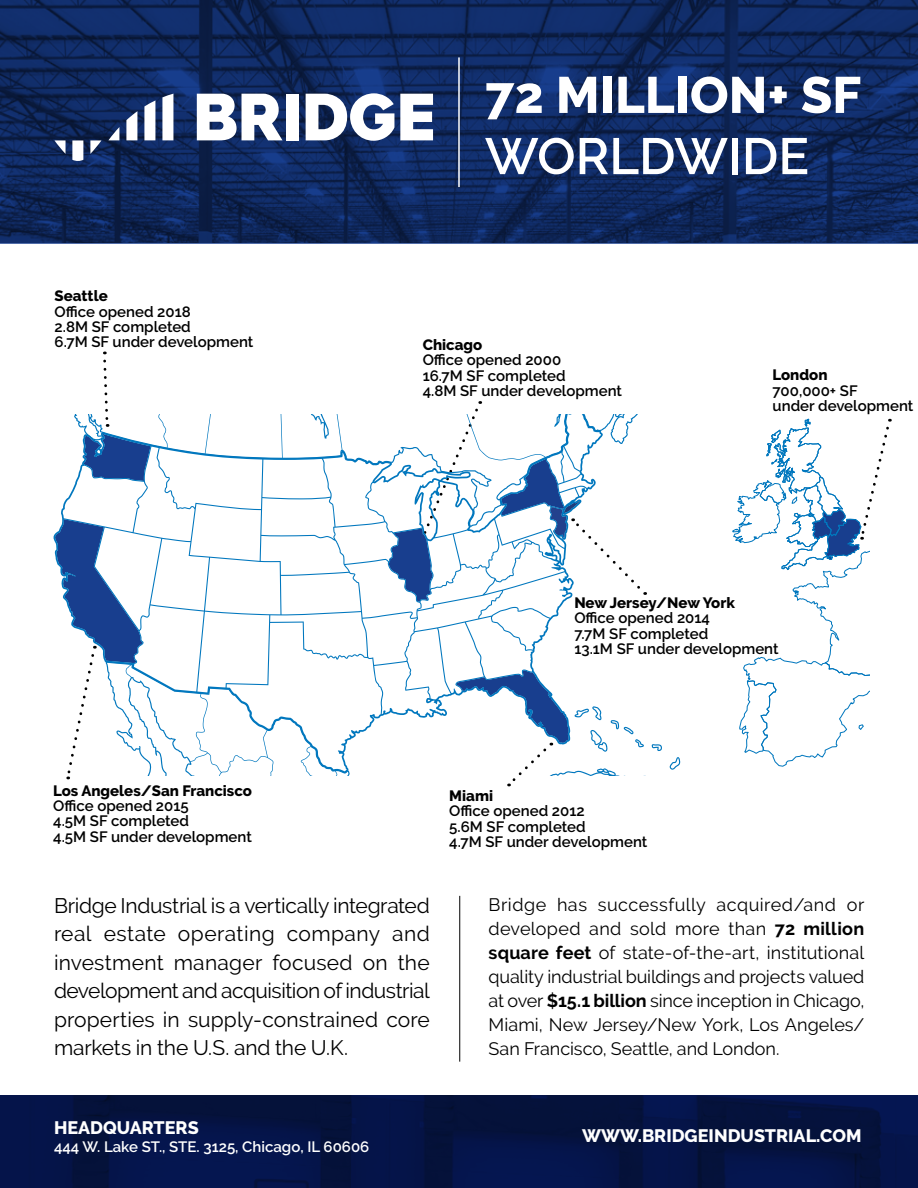
<style>
.page{position:relative;width:918px;height:1188px;background:#fff}
.page>*{position:absolute;margin:0;border:0;box-sizing:border-box;transform-origin:0 0}
.t1{font:800 51px "Raleway";color:#fff}
.t2{font:600 51px "Raleway";color:#fff}
.t3{font:21px/28.5px "Raleway";letter-spacing:.005em;color:#000;text-align:justify}
.t4{font:18px/24px "Raleway";color:#000;text-align:justify}
.t5{font:800 18px "Raleway";color:#fff}
.t6{font:600 15px/15.3px "Raleway";color:#000}
.t7{font:800 15px "Raleway";color:#000}
.t8{font:600 15px "Raleway";color:#fff}
.s1{font-weight:700}
</style>
<div class="page">
<img style="left:0;top:0;width:918px;height:243px">
<hr style="left:459px;top:896px;width:1px;height:166px;background:#000">
<hr style="left:458px;top:57px;width:2px;height:130px;background:#fff">
<svg style="left:55px;top:140px;width:11px;height:14px"></svg>
<svg style="left:90px;top:140px;width:11px;height:14px"></svg>
<svg style="left:108px;top:127px;width:11px;height:13px"></svg>
<svg style="left:126px;top:111px;width:11px;height:29px"></svg>
<svg style="left:144px;top:100px;width:11px;height:40px"></svg>
<svg style="left:162px;top:94px;width:11px;height:46px"></svg>
<svg style="left:72px;top:140px;width:11px;height:21px"></svg>
<div style="left:286px;top:94px;width:13px;height:46px;background:#fff"></div>
<svg style="left:400px;top:94px;width:33px;height:46px"></svg>
<svg style="left:197px;top:94px;width:86px;height:46px"></svg>
<svg style="left:306px;top:93px;width:88px;height:48px"></svg>
<svg style="left:103px;top:352px;width:5px;height:60px"></svg>
<img style="left:0;top:1095px;width:918px;height:93px">
<svg style="left:507px;top:720px;width:173px;height:66px"></svg>
<svg style="left:53px;top:415px;width:550px;height:358px"></svg>
<svg style="left:732px;top:418px;width:159px;height:349px"></svg>
<p class="t7" style="left:55px;top:287px;width:55px">Seattle</p>
<p class="t6" style="left:55px;top:304px;width:200px">Office opened 2018<br>2.8M SF completed<br>6.7M SF under development</p>
<p class="t7" style="left:53px;top:782px;width:200px">Los Angeles/San Francisco</p>
<p class="t6" style="left:53px;top:798px;width:200px">Office opened 2015<br>4.5M SF completed<br>4.5M SF under development</p>
<h1 class="t1" style="left:485px;top:66px;width:378px">72 MILLION+ SF</h1>
<h1 class="t2" style="left:485px;top:127px;width:326px">WORLDWIDE</h1>
<p class="t7" style="left:423px;top:336px;width:61px">Chicago</p>
<p class="t6" style="left:423px;top:352px;width:201px">Office opened 2000<br>16.7M SF completed<br>4.8M SF under development</p>
<p class="t7" style="left:773px;top:366px;width:56px">London</p>
<p class="t6" style="left:773px;top:383px;width:142px">700,000+ SF<br>under development</p>
<p class="t7" style="left:574px;top:594px;width:162px">New Jersey/New York</p>
<p class="t6" style="left:574px;top:610px;width:206px">Office opened 2014<br>7.7M SF completed<br>13.1M SF under development</p>
<p class="t7" style="left:449px;top:787px;width:45px">Miami</p>
<p class="t6" style="left:449px;top:803px;width:200px">Office opened 2012<br>5.6M SF completed<br>4.7M SF under development</p>
<h2 class="t3" style="left:54px;top:891px;width:377px">Bridge Industrial is a vertically integrated real estate operating company and investment manager focused on the development and acquisition of industrial properties in supply-constrained core markets in the U.S. and the U.K.</h2>
<p class="t4" style="left:489px;top:893px;width:377px">Bridge has successfully acquired/and or developed and sold more than <span class="s1">72 million square feet</span> of state-of-the-art, institutional quality industrial buildings and projects valued at over <span class="s1">$15.1 billion</span> since inception in Chicago, Miami, New Jersey/New York, Los Angeles/ San Francisco, Seattle, and London.</p>
<p class="t5" style="left:54px;top:1117px;width:146px">HEADQUARTERS</p>
<p class="t8" style="left:54px;top:1138px;width:317px">444 W. Lake ST., STE. 3125, Chicago, IL 60606</p>
<p class="t5" style="left:582px;top:1125px;width:281px">WWW.BRIDGEINDUSTRIAL.COM</p>
</div>
